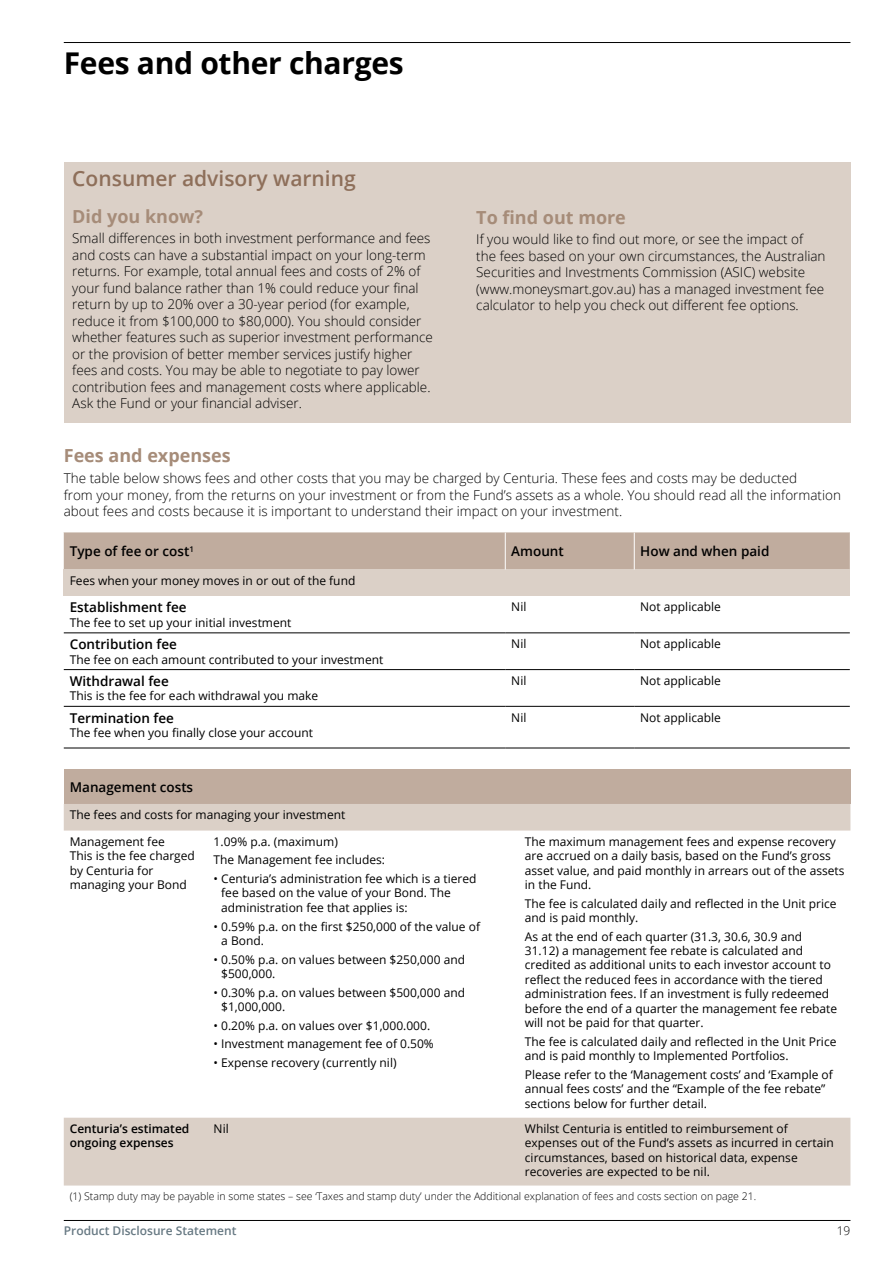
<style>
.page{position:relative;width:893px;height:1263px;background:#fff}
.page>*{position:absolute;margin:0;border:0;box-sizing:border-box;transform-origin:0 0}
.t1{font:700 30px "Open Sans";letter-spacing:-.01em;color:#000}
.t2{font:600 21px "Open Sans";color:#8e6f5a}
.t3{font:700 18px "Open Sans";color:#a68c79}
.t4{font:300 13.5px/16.5px "Open Sans";color:#000}
.t5{font:600 13.5px "Open Sans";color:#000}
.t6{font:12px/14.4px "Open Sans";color:#000}
.t7{font:600 12px/14.4px "Open Sans";color:#000}
.t8{font:600 12px "Open Sans";color:#677983}
.t9{font:300 12px "Open Sans";color:#000}
.t10{font:300 10.5px "Open Sans";color:#000}
</style>
<div class="page">
<hr style="left:64px;top:1220px;width:786px;height:1px;background:#000">
<hr style="left:64px;top:42px;width:786px;height:1px;background:#000">
<div style="left:64px;top:163px;width:786px;height:260px;background:#dbd0c7"></div>
<div style="left:64px;top:533px;width:786px;height:36px;background:#c0ac9e"></div>
<div style="left:64px;top:569px;width:786px;height:27px;background:#dbd0c7"></div>
<hr style="left:64px;top:633px;width:441px;height:1px;background:#000">
<hr style="left:505px;top:633px;width:129px;height:1px;background:#000">
<hr style="left:634px;top:633px;width:216px;height:1px;background:#000">
<hr style="left:64px;top:669px;width:441px;height:1px;background:#000">
<hr style="left:505px;top:669px;width:129px;height:1px;background:#000">
<hr style="left:634px;top:669px;width:216px;height:1px;background:#000">
<hr style="left:64px;top:706px;width:441px;height:1px;background:#000">
<hr style="left:505px;top:706px;width:129px;height:1px;background:#000">
<hr style="left:634px;top:706px;width:216px;height:1px;background:#000">
<hr style="left:64px;top:748px;width:441px;height:1px;background:#000">
<hr style="left:505px;top:748px;width:129px;height:1px;background:#000">
<hr style="left:634px;top:748px;width:216px;height:1px;background:#000">
<hr style="left:64px;top:532px;width:441px;height:1px;background:#dbd0c7">
<hr style="left:505px;top:532px;width:129px;height:1px;background:#dbd0c7">
<hr style="left:634px;top:532px;width:216px;height:1px;background:#dbd0c7">
<hr style="left:505px;top:533px;width:1px;height:36px;background:#fff">
<hr style="left:634px;top:533px;width:1px;height:36px;background:#fff">
<div style="left:64px;top:770px;width:786px;height:34px;background:#c0ac9e"></div>
<svg style="left:64px;top:804px;width:786px;height:381px"></svg>
<h1 class="t1" style="left:64px;top:42px;width:341px">Fees and other charges</h1>
<h2 class="t2" style="left:72px;top:164px;width:285px">Consumer advisory warning</h2>
<h3 class="t3" style="left:72px;top:203px;width:132px">Did you know?</h3>
<p class="t4" style="left:72px;top:230px;width:362px">Small differences in both investment performance and fees and costs can have a substantial impact on your long-term returns. For example, total annual fees and costs of 2% of your fund balance rather than 1% could reduce your final return by up to 20% over a 30-year period (for example, reduce it from $100,000 to $80,000). You should consider whether features such as superior investment performance or the provision of better member services justify higher fees and costs. You may be able to negotiate to pay lower contribution fees and management costs where applicable.<br>Ask the Fund or your financial adviser.</p>
<h3 class="t3" style="left:476px;top:204px;width:151px">To find out more</h3>
<p class="t4" style="left:476px;top:231px;width:351px">If you would like to find out more, or see the impact of the fees based on your own circumstances, the Australian Securities and Investments Commission (ASIC) website (www.moneysmart.gov.au) has a managed investment fee calculator to help you check out different fee options.</p>
<h3 class="t3" style="left:64px;top:443px;width:168px">Fees and expenses</h3>
<p class="t4" style="left:64px;top:470px;width:779px">The table below shows fees and other costs that you may be charged by Centuria. These fees and costs may be deducted<br>from your money, from the returns on your investment or from the Fund’s assets as a whole. You should read all the information about fees and costs because it is important to understand their impact on your investment.</p>
<p class="t5" style="left:70px;top:542px;width:126px">Type of fee or cost<sup>1</sup></p>
<p class="t5" style="left:511px;top:542px;width:54px">Amount</p>
<p class="t5" style="left:640px;top:542px;width:131px">How and when paid</p>
<p class="t6" style="left:70px;top:573px;width:287px">Fees when your money moves in or out of the fund</p>
<p class="t5" style="left:70px;top:598px;width:118px">Establishment fee</p>
<p class="t6" style="left:70px;top:615px;width:223px">The fee to set up your initial investment</p>
<p class="t6" style="left:511px;top:599px;width:17px">Nil</p>
<p class="t6" style="left:640px;top:599px;width:82px">Not applicable</p>
<p class="t5" style="left:70px;top:635px;width:109px">Contribution fee</p>
<p class="t6" style="left:70px;top:652px;width:315px">The fee on each amount contributed to your investment</p>
<p class="t5" style="left:70px;top:672px;width:101px">Withdrawal fee</p>
<p class="t6" style="left:70px;top:688px;width:250px">This is the fee for each withdrawal you make</p>
<p class="t5" style="left:70px;top:708px;width:106px">Termination fee</p>
<p class="t6" style="left:70px;top:725px;width:245px">The fee when you finally close your account</p>
<p class="t5" style="left:70px;top:778px;width:125px">Management costs</p>
<p class="t6" style="left:70px;top:807px;width:277px">The fees and costs for managing your investment</p>
<p class="t6" style="left:70px;top:834px;width:127px">Management fee<br>This is the fee charged by Centuria for managing your Bond</p>
<p class="t6" style="left:214px;top:832px;width:173px;line-height:18.6px">1.09% p.a. (maximum)<br>The Management fee includes:</p>
<p class="t6" style="left:221px;top:871px;width:257px;text-indent:-8px">• Centuria’s administration fee which is a tiered fee based on the value of your Bond. The administration fee that applies is:</p>
<p class="t6" style="left:221px;top:919px;width:260px;text-indent:-8px">• 0.59% p.a. on the first $250,000 of the value of a Bond.</p>
<p class="t6" style="left:221px;top:952px;width:245px;text-indent:-8px">• 0.50% p.a. on values between $250,000 and $500,000.</p>
<p class="t6" style="left:221px;top:985px;width:245px;text-indent:-8px">• 0.30% p.a. on values between $500,000 and $1,000,000.</p>
<p class="t6" style="left:214px;top:1018px;width:218px">• 0.20% p.a. on values over $1,000.000.</p>
<p class="t6" style="left:214px;top:1036px;width:222px">• Investment management fee of 0.50%</p>
<p class="t6" style="left:214px;top:1055px;width:184px">• Expense recovery (currently nil)</p>
<p class="t6" style="left:511px;top:636px;width:17px">Nil</p>
<p class="t6" style="left:640px;top:636px;width:82px">Not applicable</p>
<p class="t6" style="left:511px;top:673px;width:17px">Nil</p>
<p class="t6" style="left:640px;top:673px;width:82px">Not applicable</p>
<p class="t6" style="left:511px;top:710px;width:17px">Nil</p>
<p class="t6" style="left:640px;top:710px;width:82px">Not applicable</p>
<p class="t6" style="left:525px;top:834px;width:321px">The maximum management fees and expense recovery are accrued on a daily basis, based on the Fund’s gross asset value, and paid monthly in arrears out of the assets in the Fund.</p>
<p class="t6" style="left:525px;top:896px;width:313px">The fee is calculated daily and reflected in the Unit price and is paid monthly.</p>
<p class="t6" style="left:525px;top:929px;width:314px">As at the end of each quarter (31.3, 30.6, 30.9 and 31.12) a management fee rebate is calculated and credited as additional units to each investor account to reflect the reduced fees in accordance with the tiered administration fees. If an investment is fully redeemed before the end of a quarter the management fee rebate will not be paid for that quarter.</p>
<p class="t6" style="left:525px;top:1034px;width:313px">The fee is calculated daily and reflected in the Unit Price and is paid monthly to Implemented Portfolios.</p>
<p class="t6" style="left:525px;top:1067px;width:309px">Please refer to the ‘Management costs’ and ‘Example of annual fees costs’ and the “Example of the fee rebate” sections below for further detail.</p>
<p class="t7" style="left:70px;top:1121px;width:121px">Centuria’s estimated ongoing expenses</p>
<p class="t6" style="left:214px;top:1121px;width:17px">Nil</p>
<p class="t6" style="left:525px;top:1121px;width:310px">Whilst Centuria is entitled to reimbursement of expenses out of the Fund’s assets as incurred in certain circumstances, based on historical data, expense recoveries are expected to be nil.</p>
<p class="t10" style="left:70px;top:1188px;width:688px">(1) Stamp duty may be payable in some states – see ‘Taxes and stamp duty’ under the Additional explanation of fees and costs section on page 21.</p>
<p class="t8" style="left:64px;top:1222px;width:174px">Product Disclosure Statement</p>
<p class="t9" style="left:837px;top:1222px;width:15px">19</p>
</div>
